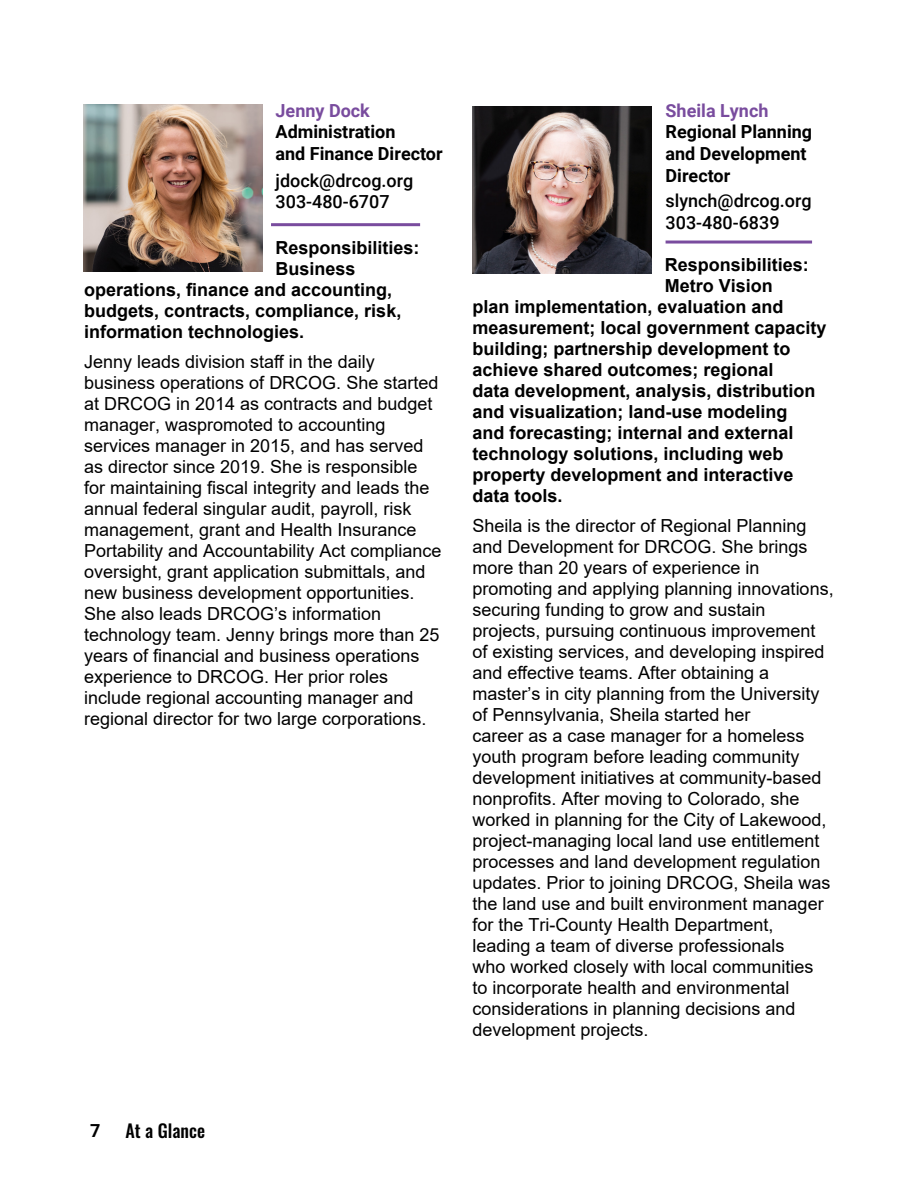
<style>
.page{position:relative;width:918px;height:1188px;background:#fff}
.page>*{position:absolute;margin:0;border:0;box-sizing:border-box;transform-origin:0 0}
.t1{font:18px/21px "Arial";color:#000}
.t2{font:700 18px "Arial";color:#000}
.t3{font:700 18px/21.6px "Roboto";color:#000}
.t4{font:500 18px/21.6px "Roboto";color:#000}
.t5{font:500 18px "Oswald";color:#000}
.s1{color:#794c9e}
</style>
<div class="page">
<img style="left:83px;top:104px;width:179px;height:168px">
<hr style="left:271px;top:223px;width:149px;height:3px;background:#794c9e">
<img style="left:472px;top:106px;width:179px;height:168px">
<hr style="left:666px;top:241px;width:146px;height:3px;background:#794c9e">
<p class="t3" style="left:276px;top:99px;width:169px"><span class="s1">Jenny Dock<br></span>Administration<br>and Finance Director</p>
<p class="t4" style="left:276px;top:169px;width:139px">jdock@drcog.org<br>303-480-6707</p>
<p class="t2" style="left:276px;top:235px;width:146px">Responsibilities:</p>
<p class="t2" style="left:276px;top:256px;width:82px">Business</p>
<p class="t2" style="left:84px;top:277px;width:310px">operations, finance and accounting,</p>
<p class="t2" style="left:84px;top:298px;width:319px">budgets, contracts, compliance, risk,</p>
<p class="t2" style="left:84px;top:319px;width:222px">information technologies.</p>
<p class="t1" style="left:84px;top:351px;width:359px">Jenny leads division staff in the daily business operations of DRCOG. She started at DRCOG in 2014 as contracts and budget manager, waspromoted to accounting services manager in 2015, and has served as director since 2019. She is responsible for maintaining fiscal integrity and leads the annual federal singular audit, payroll, risk management, grant and Health Insurance Portability and Accountability Act compliance oversight, grant application submittals, and new business development opportunities.<br>She also leads DRCOG’s information technology team. Jenny brings more than 25 years of financial and business operations experience to DRCOG. Her prior roles include regional accounting manager and regional director for two large corporations.</p>
<p class="t3" style="left:666px;top:99px;width:148px"><span class="s1">Sheila Lynch<br></span>Regional Planning and Development<br>Director</p>
<p class="t4" style="left:666px;top:189px;width:148px">slynch@drcog.org<br>303-480-6839</p>
<p class="t2" style="left:665px;top:252px;width:146px">Responsibilities:</p>
<p class="t2" style="left:665px;top:273px;width:110px">Metro Vision</p>
<p class="t2" style="left:472px;top:294px;width:313px">plan implementation, evaluation and</p>
<p class="t2" style="left:472px;top:315px;width:356px">measurement; local government capacity</p>
<p class="t2" style="left:472px;top:336px;width:320px">building; partnership development to</p>
<p class="t2" style="left:472px;top:357px;width:303px">achieve shared outcomes; regional</p>
<p class="t2" style="left:472px;top:378px;width:345px">data development, analysis, distribution</p>
<p class="t2" style="left:472px;top:399px;width:317px">and visualization; land-use modeling</p>
<p class="t2" style="left:472px;top:420px;width:323px">and forecasting; internal and external</p>
<p class="t2" style="left:472px;top:441px;width:313px">technology solutions, including web</p>
<p class="t2" style="left:472px;top:462px;width:323px">property development and interactive</p>
<p class="t2" style="left:472px;top:483px;width:92px">data tools.</p>
<p class="t1" style="left:472px;top:515px;width:363px">Sheila is the director of Regional Planning and Development for DRCOG. She brings more than 20 years of experience in promoting and applying planning innovations, securing funding to grow and sustain projects, pursuing continuous improvement of existing services, and developing inspired and effective teams. After obtaining a master’s in city planning from the University of Pennsylvania, Sheila started her<br>career as a case manager for a homeless youth program before leading community development initiatives at community-based nonprofits. After moving to Colorado, she worked in planning for the City of Lakewood, project-managing local land use entitlement processes and land development regulation updates. Prior to joining DRCOG, Sheila was the land use and built environment manager for the Tri-County Health Department, leading a team of diverse professionals<br>who worked closely with local communities<br>to incorporate health and environmental considerations in planning decisions and development projects.</p>
<p class="t3" style="left:90px;top:1119px;width:12px">7</p>
<p class="t5" style="left:126px;top:1121px;width:81px">At a Glance</p>
</div>
